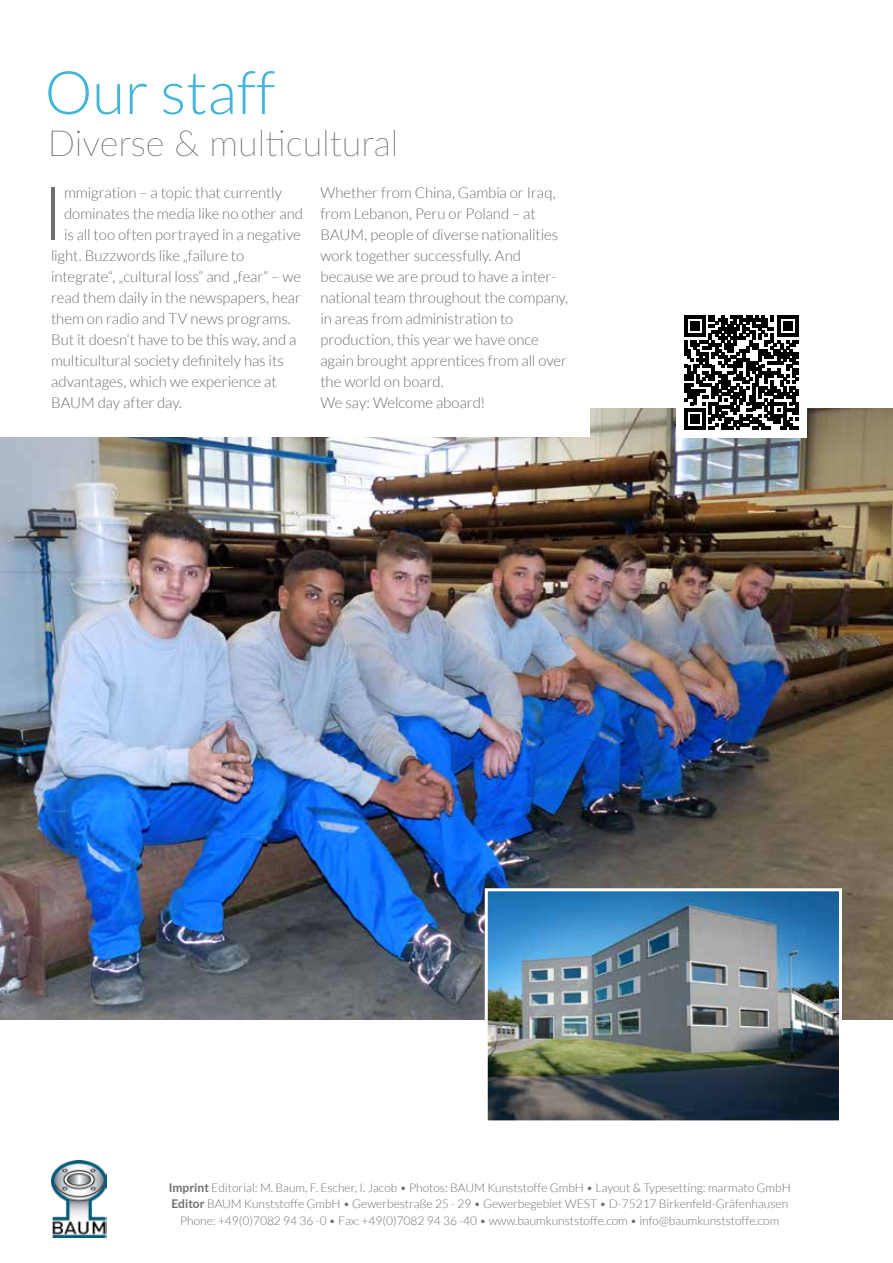
<style>
.page{position:relative;width:893px;height:1263px;background:#fff}
.page>*{position:absolute;margin:0;border:0;box-sizing:border-box;transform-origin:0 0}
.t1{font:300 74.4px "Lato";color:#706f6f}
.t2{font:300 60px "Lato";color:#43b5da}
.t3{font:100 36px "Lato";color:#706f6f}
.t4{font:300 15px/21px "Lato";letter-spacing:-.005em;color:#706f6f}
.t5{font:300 12px/16.5px "Lato";color:#706f6f;text-align:center}
.s1{font-weight:700}
</style>
<div class="page">
<img style="left:51px;top:1161px;width:55px;height:76px">
<img style="left:0;top:409px;width:893px;height:610px">
<img style="left:483px;top:887px;width:360px;height:234px">
<div style="left:0;top:126px;width:590px;height:311px;background:#fff"></div>
<div style="left:676px;top:307px;width:131px;height:130px;background:#fff"></div>
<svg style="left:684px;top:315px;width:115px;height:115px"></svg>
<h2 class="t2" style="left:45px;top:60px;width:232px">Our staff</h2>
<h3 class="t3" style="left:48px;top:119px;width:352px">Diverse &amp; multicultural</h3>
<h1 class="t1" style="left:42px;top:173px;width:24px">I</h1>
<p class="t4" style="left:64px;top:182px;width:219px">mmigration – a topic that currently</p>
<p class="t4" style="left:320px;top:182px;width:249px">Whether from China, Gambia or Iraq, from Lebanon, Peru or Poland – at<br>BAUM, people of diverse nationalities work together successfully. And because we are proud to have a inter&shy;national team throughout the company, in areas from administration to production, this year we have once again brought apprentices from all over the world on board.<br>We say: Welcome aboard!</p>
<p class="t4" style="left:64px;top:203px;width:240px">dominates the media like no other and</p>
<p class="t4" style="left:64px;top:224px;width:238px">is all too often portrayed in a negative</p>
<p class="t4" style="left:51px;top:245px;width:195px">light. Buzzwords like „failure to</p>
<p class="t4" style="left:51px;top:266px;width:251px">integrate“, „cultural loss“ and „fear“ – we</p>
<p class="t4" style="left:51px;top:287px;width:252px">read them daily in the newspapers, hear</p>
<p class="t4" style="left:51px;top:308px;width:241px">them on radio and TV news programs.</p>
<p class="t4" style="left:51px;top:329px;width:247px">But it doesn‘t have to be this way, and a</p>
<p class="t4" style="left:51px;top:350px;width:235px">multicultural society definitely has its</p>
<p class="t4" style="left:51px;top:371px;width:227px">advantages, which we experience at</p>
<p class="t4" style="left:51px;top:392px;width:132px">BAUM day after day.</p>
<p class="t5" style="left:169px;top:1179px;width:624px"><span class="s1">Imprint</span> Editorial: M. Baum, F. Escher, I. Jacob • Photos: BAUM Kunststoffe GmbH • Layout &amp; Typesetting: marmato GmbH<br><span class="s1">Editor</span> BAUM Kunststoffe GmbH • Gewerbestraße 25 - 29 • Gewerbegebiet WEST • D-75217 Birkenfeld-Gräfenhausen<br>Phone: +49(0)7082 94 36 -0 • Fax: +49(0)7082 94 36 -40 • www.baumkunststoffe.com • info@baumkunststoffe.com</p>
</div>
